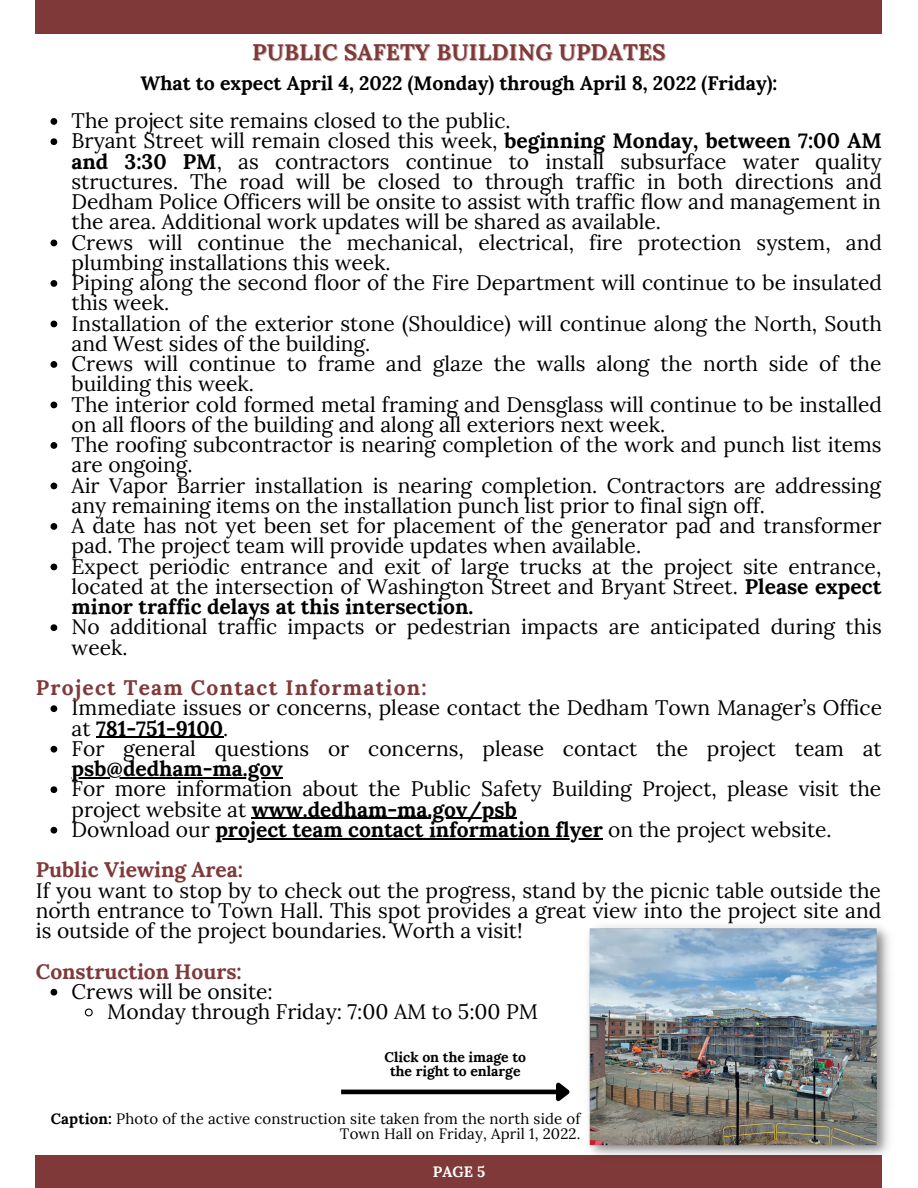
<style>
.page{position:relative;width:918px;height:1188px;background:#fff}
.page>*{position:absolute;margin:0;border:0;box-sizing:border-box;transform-origin:0 0}
.t1{font:700 22.5px "Lora";letter-spacing:.01em;color:#7f3939}
.t2{font:21px/20.2px "Lora";color:#000}
.t3{font:700 21px "Lora";color:#000}
.t4{font:700 21px "Lora";color:#7f3939}
.t5{font:700 21px "Lora";letter-spacing:.06em;color:#7f3939}
.t6{font:700 19.5px "Lora";color:#000}
.t7{font:15px/15.8px "Lora";letter-spacing:.01em;color:#000;text-align:right}
.t8{font:700 15px "Lora";color:#fff}
.t9{font:700 13.95px/14px "Lora";color:#000;text-align:center}
.s1{font-weight:700}
.s2{font-weight:400}
</style>
<div class="page">
<div style="left:36px;top:1155px;width:846px;height:33px;background:#7f3939"></div>
<div style="left:36px;top:0;width:846px;height:34px;background:#7f3939"></div>
<svg style="left:51px;top:118px;width:6px;height:7px"></svg>
<svg style="left:51px;top:138px;width:6px;height:7px"></svg>
<svg style="left:51px;top:240px;width:6px;height:6px"></svg>
<svg style="left:51px;top:280px;width:6px;height:7px"></svg>
<svg style="left:51px;top:321px;width:6px;height:6px"></svg>
<svg style="left:51px;top:361px;width:6px;height:7px"></svg>
<svg style="left:51px;top:402px;width:6px;height:6px"></svg>
<svg style="left:51px;top:442px;width:6px;height:7px"></svg>
<svg style="left:51px;top:483px;width:6px;height:6px"></svg>
<svg style="left:51px;top:523px;width:6px;height:7px"></svg>
<svg style="left:51px;top:564px;width:6px;height:6px"></svg>
<svg style="left:51px;top:624px;width:6px;height:7px"></svg>
<svg style="left:51px;top:705px;width:6px;height:7px"></svg>
<hr style="left:96px;top:737px;width:127px;height:1px;background:#000">
<svg style="left:51px;top:746px;width:6px;height:7px"></svg>
<hr style="left:72px;top:777px;width:211px;height:1px;background:#000">
<svg style="left:51px;top:786px;width:6px;height:7px"></svg>
<hr style="left:252px;top:818px;width:265px;height:1px;background:#000">
<svg style="left:51px;top:827px;width:6px;height:7px"></svg>
<hr style="left:215px;top:838px;width:388px;height:1px;background:#000">
<svg style="left:51px;top:989px;width:6px;height:7px"></svg>
<svg style="left:84px;top:1008px;width:9px;height:9px"></svg>
<img style="left:588px;top:925px;width:302px;height:230px">
<hr style="left:341px;top:1090px;width:216px;height:4px;background:#000">
<svg style="left:552px;top:1082px;width:18px;height:20px"></svg>
<p class="t1" style="left:252px;top:38px;width:415px">PUBLIC SAFETY BUILDING UPDATES</p>
<p class="t6" style="left:141px;top:70px;width:638px">What to expect April 4, 2022 (Monday) through April 8, 2022 (Friday):</p>
<p class="t2" style="left:72px;top:110px;width:441px">The project site remains closed to the public.</p>
<p class="t2" style="left:72px;top:131px;width:812px;text-align:justify">Bryant Street will remain closed this week, <span class="s1">beginning Monday, between 7:00 AM and 3:30 PM</span>, as contractors continue to install subsurface water quality structures. The road will be closed to through traffic in both directions and Dedham Police Officers will be onsite to assist with traffic flow and management in the area. Additional work updates will be shared as available.</p>
<p class="t2" style="left:72px;top:232px;width:812px">Crews will continue the mechanical, electrical, fire protection system, and plumbing installations this week.</p>
<p class="t2" style="left:72px;top:272px;width:812px">Piping along the second floor of the Fire Department will continue to be insulated this week.</p>
<p class="t2" style="left:72px;top:313px;width:812px">Installation of the exterior stone (Shouldice) will continue along the North, South and West sides of the building.</p>
<p class="t2" style="left:72px;top:353px;width:811px">Crews will continue to frame and glaze the walls along the north side of the building this week.</p>
<p class="t2" style="left:72px;top:394px;width:812px">The interior cold formed metal framing and Densglass will continue to be installed on all floors of the building and along all exteriors next week.</p>
<p class="t2" style="left:72px;top:434px;width:812px">The roofing subcontractor is nearing completion of the work and punch list items are ongoing.</p>
<p class="t2" style="left:72px;top:475px;width:811px">Air Vapor Barrier installation is nearing completion. Contractors are addressing any remaining items on the installation punch list prior to final sign off.</p>
<p class="t2" style="left:72px;top:515px;width:812px">A date has not yet been set for placement of the generator pad and transformer pad. The project team will provide updates when available.</p>
<p class="t2" style="left:72px;top:556px;width:811px;text-align:justify">Expect periodic entrance and exit of large trucks at the project site entrance, located at the intersection of Washington Street and Bryant Street. <span class="s1">Please expect minor traffic delays at this intersection.</span></p>
<p class="t2" style="left:72px;top:617px;width:812px">No additional traffic impacts or pedestrian impacts are anticipated during this week.</p>
<p class="t5" style="left:36px;top:674px;width:392px">Project Team Contact Information:</p>
<p class="t2" style="left:72px;top:698px;width:812px">Immediate issues or concerns, please contact the Dedham Town Manager’s Office at <span class="s1">781-751-9100</span>.</p>
<p class="t2" style="left:72px;top:738px;width:812px">For general questions or concerns, please contact the project team at <span class="s1">psb@dedham-ma.gov</span></p>
<p class="t2" style="left:72px;top:779px;width:811px">For more information about the Public Safety Building Project, please visit the project website at <span class="s1">www.dedham-ma.gov/psb</span></p>
<p class="t3" style="left:72px;top:816px;width:762px"><span class="s2">Download our</span> project team contact information flyer <span class="s2">on the project website.</span></p>
<p class="t4" style="left:36px;top:856px;width:209px">Public Viewing Area:</p>
<p class="t2" style="left:36px;top:880px;width:847px;text-align:justify">If you want to stop by to check out the progress, stand by the picnic table outside the north entrance to Town Hall. This spot provides a great view into the project site and is outside of the project boundaries. Worth a visit!</p>
<p class="t4" style="left:36px;top:958px;width:207px">Construction Hours:</p>
<p class="t2" style="left:72px;top:981px;width:203px">Crews will be onsite:</p>
<p class="t2" style="left:107px;top:1001px;width:432px">Monday through Friday: 7:00 AM to 5:00 PM</p>
<p class="t9" style="left:385px;top:1050px;width:143px">Click on the image to the right to enlarge</p>
<p class="t7" style="left:51px;top:1110px;width:531px"><span class="s1">Caption:</span> Photo of the active construction site taken from the north side of<br>Town Hall on Friday, April 1, 2022.</p>
<p class="t8" style="left:433px;top:1162px;width:54px">PAGE 5</p>
</div>
